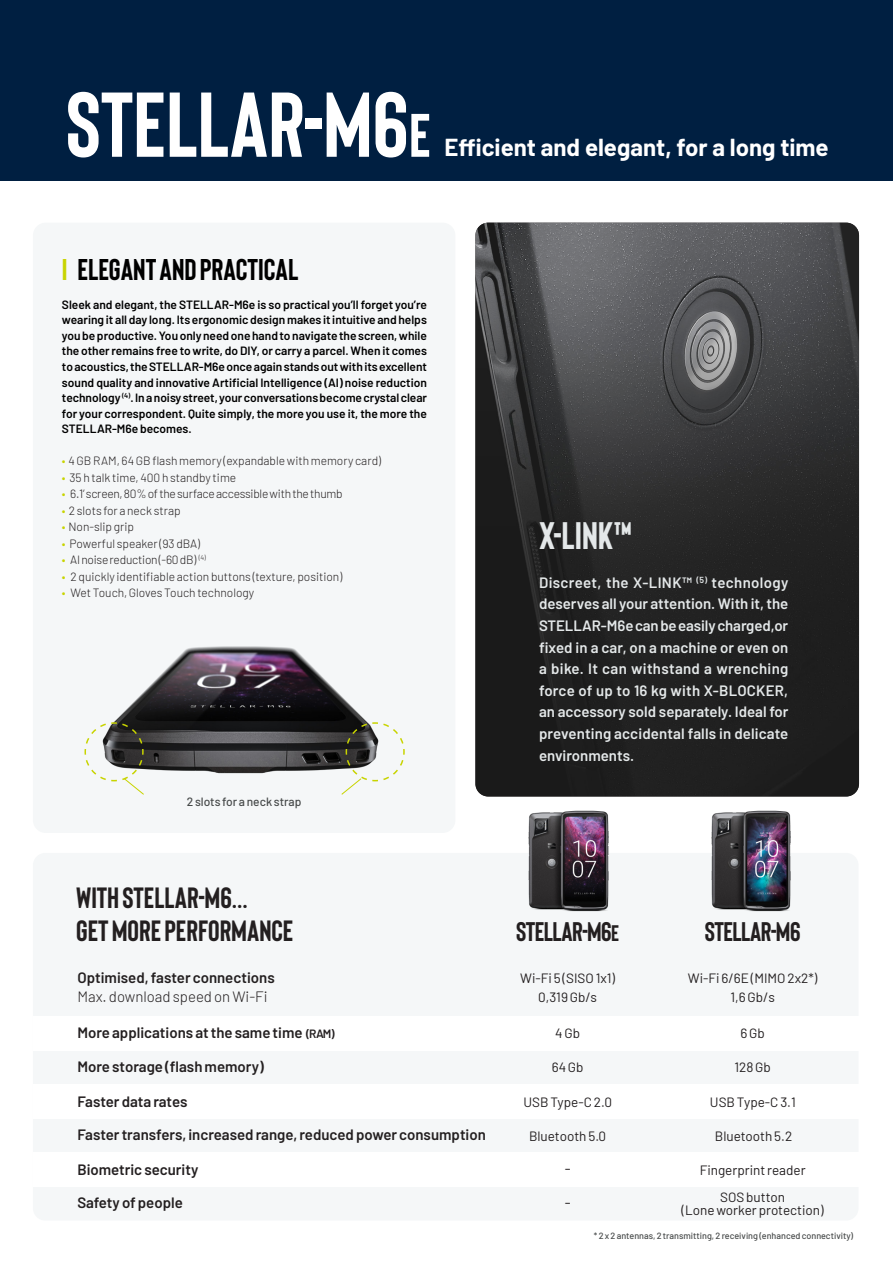
<style>
.page{position:relative;width:893px;height:1263px;background:#fff}
.page>*{position:absolute;margin:0;border:0;box-sizing:border-box;transform-origin:0 0}
.t1{font:700 91.8px "Bison";color:#fff}
.t2{font:700 61.2px "Bison";color:#fff}
.t3{font:700 38.25px "Bison";color:#e4e8e9}
.t4{font:700 30px "Bison";color:#000}
.t5{font:700 29.25px "Bison";color:#231f20}
.t6{font:700 26.85px "Bison";letter-spacing:-.02em;color:#231f20}
.t7{font:700 24px "Barlow";color:#fff}
.t8{font:600 15px/21.6px "Barlow";letter-spacing:.01em;color:#e4e8e9;text-align:justify}
.t9{font:600 15px "Barlow";color:#231f20}
.t10{font:300 15px "Barlow";color:#231f20}
.t11{font:15px "Barlow";color:#231f20}
.t12{font:13.5px/13.5px "Barlow";color:#231f20;text-align:center}
.t13{font:600 12px/15.6px "Barlow";color:#000;text-align:justify}
.t14{font:300 12px "Barlow";color:#231f20}
.t15{font:300 12px "Barlow";letter-spacing:-.02em;color:#231f20}
.t16{font:500 12px "Barlow";color:#474a4a}
.t17{font:500 9px "Barlow";color:#474a4a}
.s1{color:#c8d400}
.s2{font-weight:400;color:#c8d400}
.s3{font-size:22.5px}
.s4{font-size:12px}
</style>
<div class="page">
<div style="left:33px;top:853px;width:825px;height:367px;background:#f5f7f8;border-radius:12px"></div>
<div style="left:33px;top:1152px;width:826px;height:34px;background:#fff"></div>
<div style="left:33px;top:1084px;width:826px;height:34px;background:#fff"></div>
<div style="left:33px;top:1017px;width:826px;height:34px;background:#fff"></div>
<img style="left:475px;top:223px;width:384px;height:573px">
<div style="left:0;top:0;width:893px;height:181px;background:#001f41"></div>
<div style="left:33px;top:223px;width:422px;height:610px;background:#f5f7f8;border-radius:13px"></div>
<img style="left:115px;top:646px;width:251px;height:128px">
<img style="left:528px;top:810px;width:81px;height:101px">
<img style="left:711px;top:810px;width:80px;height:101px">
<svg style="left:84px;top:721px;width:61px;height:74px"></svg>
<svg style="left:341px;top:721px;width:64px;height:74px"></svg>
<p class="t1" style="left:66px;top:67px;width:344px">STELLAR-M6</p>
<p class="t2" style="left:409px;top:97px;width:23px">E</p>
<p class="t7" style="left:444px;top:129px;width:386px">Efficient and elegant, for a long time</p>
<p class="t4" style="left:62px;top:251px;width:238px"><span class="s1">I</span> ELEGANT AND PRACTICAL</p>
<p class="t13" style="left:62px;top:295px;width:367px">Sleek and elegant, the STELLAR-M6e is so practical you’ll forget you’re wearing it all day long. Its ergonomic design makes it intuitive and helps you be productive. You only need one hand to navigate the screen, while the other remains free to write, do DIY, or carry a parcel. When it comes to acoustics, the STELLAR-M6e once again stands out with its excellent sound quality and innovative Artificial Intelligence (AI) noise reduction technology <sup>(4)</sup>. In a noisy street, your conversations become crystal clear for your correspondent. Quite simply, the more you use it, the more the STELLAR-M6e becomes.</p>
<p class="t14" style="left:62px;top:452px;width:320px"><span class="s2">•</span> 4 GB RAM, 64 GB flash memory (expandable with memory card)</p>
<p class="t14" style="left:62px;top:469px;width:176px"><span class="s2">•</span> 35 h talk time, 400 h standby time</p>
<p class="t15" style="left:62px;top:485px;width:282px"><span class="s2">•</span> 6.1’ screen, 80% of the surface accessible with the thumb</p>
<p class="t14" style="left:62px;top:502px;width:120px"><span class="s2">•</span> 2 slots for a neck strap</p>
<p class="t14" style="left:62px;top:518px;width:74px"><span class="s2">•</span> Non-slip grip</p>
<p class="t14" style="left:62px;top:535px;width:140px"><span class="s2">•</span> Powerful speaker (93 dBA)</p>
<p class="t15" style="left:62px;top:551px;width:145px"><span class="s2">•</span> AI noise reduction (-60 dB) <sup>(4)</sup></p>
<p class="t14" style="left:62px;top:568px;width:282px"><span class="s2">•</span> 2 quickly identifiable action buttons (texture, position)</p>
<p class="t14" style="left:62px;top:584px;width:194px"><span class="s2">•</span> Wet Touch, Gloves Touch technology</p>
<p class="t16" style="left:187px;top:793px;width:116px">2 slots for a neck strap</p>
<p class="t5" style="left:76px;top:880px;width:173px">WITH STELLAR-M6...</p>
<p class="t5" style="left:76px;top:912px;width:219px">GET MORE PERFORMANCE</p>
<p class="t9" style="left:77px;top:966px;width:199px">Optimised, faster connections</p>
<p class="t10" style="left:77px;top:985px;width:192px">Max. download speed on Wi-Fi</p>
<p class="t3" style="left:539px;top:512px;width:94px">X-LINK™</p>
<p class="t8" style="left:539px;top:570px;width:251px">Discreet, the X-LINK™ <sup>(5)</sup> technology deserves all your attention. With it, the STELLAR-M6e can be easily charged,or fixed in a car, on a machine or even on a bike. It can withstand a wrenching force of up to 16 kg with X-BLOCKER, an accessory sold separately. Ideal for preventing accidental falls in delicate environments.</p>
<p class="t6" style="left:516px;top:914px;width:105px">STELLAR-M6<span class="s3">E</span></p>
<p class="t12" style="left:520px;top:970px;width:96px">Wi-Fi 5 (SISO 1x1)</p>
<p class="t6" style="left:705px;top:914px;width:97px">STELLAR-M6</p>
<p class="t12" style="left:688px;top:970px;width:131px">Wi-Fi 6/6E (MIMO 2x2*)</p>
<p class="t12" style="left:538px;top:989px;width:60px">0,319 Gb/s</p>
<p class="t12" style="left:730px;top:989px;width:46px">1,6 Gb/s</p>
<p class="t9" style="left:77px;top:1022px;width:259px">More applications at the same time <span class="s4">(RAM)</span></p>
<p class="t9" style="left:77px;top:1056px;width:188px">More storage (flash memory)</p>
<p class="t9" style="left:77px;top:1090px;width:112px">Faster data rates</p>
<p class="t9" style="left:77px;top:1123px;width:410px">Faster transfers, increased range, reduced power consumption</p>
<p class="t9" style="left:77px;top:1159px;width:122px">Biometric security</p>
<p class="t9" style="left:77px;top:1192px;width:107px">Safety of people</p>
<p class="t12" style="left:555px;top:1026px;width:26px">4 Gb</p>
<p class="t12" style="left:552px;top:1060px;width:33px">64 Gb</p>
<p class="t12" style="left:523px;top:1094px;width:90px">USB Type-C 2.0</p>
<p class="t12" style="left:529px;top:1128px;width:79px">Bluetooth 5.0</p>
<p class="t11" style="left:565px;top:1158px;width:7px">-</p>
<p class="t11" style="left:565px;top:1192px;width:7px">-</p>
<p class="t12" style="left:740px;top:1026px;width:26px">6 Gb</p>
<p class="t12" style="left:734px;top:1060px;width:38px">128 Gb</p>
<p class="t12" style="left:710px;top:1094px;width:87px">USB Type-C 3.1</p>
<p class="t12" style="left:715px;top:1128px;width:79px">Bluetooth 5.2</p>
<p class="t12" style="left:700px;top:1162px;width:107px">Fingerprint reader</p>
<p class="t12" style="left:682px;top:1189px;width:144px">SOS button<br>(Lone worker protection)</p>
<p class="t17" style="left:594px;top:1229px;width:261px">* 2 x 2 antennas, 2 transmitting, 2 receiving (enhanced connectivity)</p>
</div>
